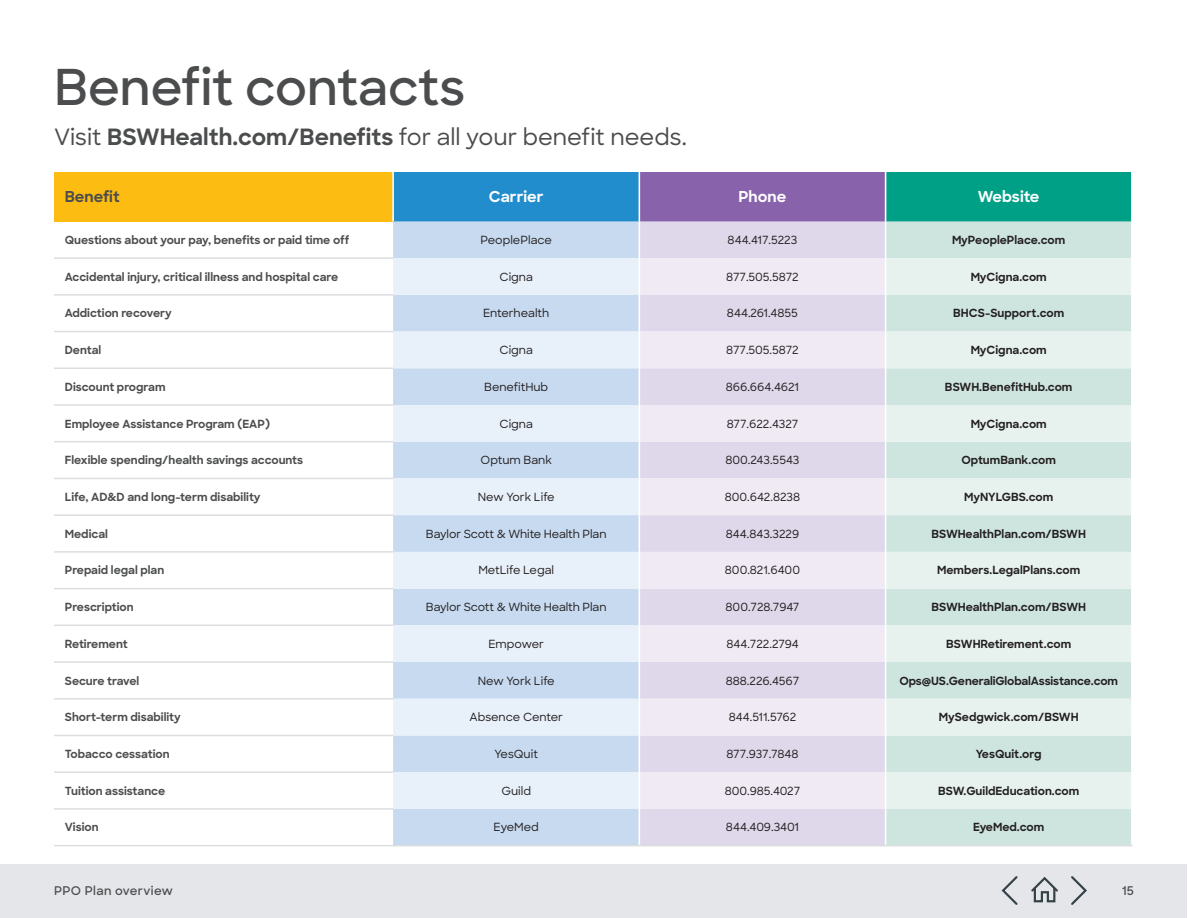
<style>
.page{position:relative;width:1188px;height:918px;background:#fff}
.page>*{position:absolute;margin:0;border:0;box-sizing:border-box;transform-origin:0 0}
._51_head_33_36_semi___125{font:600 49.5px "Sharp Sans";color:#4b4c4d}
._52_intro_15_18_med__7_5pt{font:500 22.5px "Sharp Sans";color:#4b4c4d}
.t1{font:700 15.15px "Sharp Sans";color:#fff}
.t2{font:700 15.15px "Sharp Sans";color:#4b4c4d}
.t3{font:600 12px "Sharp Sans";letter-spacing:.03em;color:#4b4c4d}
.t4{font:500 11.25px "Sharp Sans";letter-spacing:-.005em;color:#231f20}
.t5{font:700 11.25px "Sharp Sans";color:#4b4c4d}
.t6{font:700 11.25px "Sharp Sans";color:#231f20}
.s1{font-weight:700}
</style>
<div class="page">
<div style="left:54px;top:172px;width:339px;height:49px;background:#fdbc12"></div>
<div style="left:393px;top:172px;width:246px;height:49px;background:#228dcd"></div>
<div style="left:639px;top:172px;width:247px;height:49px;background:#8862aa"></div>
<div style="left:886px;top:172px;width:246px;height:49px;background:#00a087"></div>
<div style="left:393px;top:221px;width:246px;height:624px;background:#c7daf0"></div>
<div style="left:640px;top:221px;width:245px;height:624px;background:#dfd7ea"></div>
<div style="left:886px;top:221px;width:245px;height:624px;background:#cee5df"></div>
<svg style="left:393px;top:258px;width:246px;height:551px;background:#d8e5f4"></svg>
<svg style="left:640px;top:258px;width:245px;height:551px;background:#e7e1ef"></svg>
<svg style="left:886px;top:258px;width:245px;height:551px;background:#dbece7"></svg>
<hr style="left:392px;top:172px;width:2px;height:49px;background:#fff">
<hr style="left:639px;top:172px;width:1px;height:49px;background:#fff">
<hr style="left:885px;top:172px;width:1px;height:49px;background:#fff">
<hr style="left:1131px;top:172px;width:2px;height:49px;background:#fff">
<hr style="left:54px;top:257px;width:339px;height:2px;background:#dcdddf">
<hr style="left:54px;top:294px;width:339px;height:2px;background:#dcdddf">
<hr style="left:54px;top:331px;width:339px;height:1px;background:#dcdddf">
<hr style="left:54px;top:368px;width:339px;height:1px;background:#dcdddf">
<hr style="left:54px;top:404px;width:339px;height:2px;background:#dcdddf">
<hr style="left:54px;top:441px;width:339px;height:1px;background:#dcdddf">
<hr style="left:54px;top:478px;width:339px;height:1px;background:#dcdddf">
<hr style="left:54px;top:514px;width:339px;height:2px;background:#dcdddf">
<hr style="left:54px;top:551px;width:339px;height:2px;background:#dcdddf">
<hr style="left:54px;top:588px;width:339px;height:1px;background:#dcdddf">
<hr style="left:54px;top:625px;width:339px;height:1px;background:#dcdddf">
<hr style="left:54px;top:661px;width:339px;height:2px;background:#dcdddf">
<hr style="left:54px;top:698px;width:339px;height:2px;background:#dcdddf">
<hr style="left:54px;top:735px;width:339px;height:1px;background:#dcdddf">
<hr style="left:54px;top:845px;width:339px;height:1px;background:#dcdddf">
<hr style="left:393px;top:845px;width:246px;height:1px;background:#dcdddf">
<hr style="left:639px;top:845px;width:247px;height:1px;background:#dcdddf">
<hr style="left:886px;top:845px;width:247px;height:1px;background:#dcdddf">
<hr style="left:54px;top:771px;width:339px;height:2px;background:#dcdddf">
<hr style="left:54px;top:808px;width:339px;height:2px;background:#dcdddf">
<div style="left:1px;top:864px;width:1186px;height:54px;background:#e5e6e9"></div>
<svg style="left:1071px;top:876px;width:16px;height:29px"></svg>
<svg style="left:1031px;top:876px;width:27px;height:27px"></svg>
<svg style="left:1001px;top:876px;width:17px;height:29px"></svg>
<p class="_51_head_33_36_semi___125" style="left:54px;top:50px;width:413px">Benefit contacts</p>
<p class="_52_intro_15_18_med__7_5pt" style="left:54px;top:120px;width:634px">Visit <span class="s1">BSWHealth.com/Benefits</span> for all your benefit needs.</p>
<p class="t2" style="left:65px;top:185px;width:56px">Benefit</p>
<p class="t1" style="left:489px;top:185px;width:56px">Carrier</p>
<p class="t1" style="left:739px;top:185px;width:49px">Phone</p>
<p class="t1" style="left:978px;top:185px;width:63px">Website</p>
<p class="t5" style="left:65px;top:232px;width:286px">Questions about your pay, benefits or paid time off</p>
<p class="t4" style="left:480px;top:232px;width:73px">PeoplePlace</p>
<p class="t4" style="left:728px;top:232px;width:71px">844.417.5223</p>
<p class="t6" style="left:952px;top:232px;width:115px">MyPeoplePlace.com</p>
<p class="t5" style="left:65px;top:268px;width:275px">Accidental injury, critical illness and hospital care</p>
<p class="t4" style="left:500px;top:268px;width:35px">Cigna</p>
<p class="t4" style="left:726px;top:268px;width:74px">877.505.5872</p>
<p class="t6" style="left:971px;top:268px;width:78px">MyCigna.com</p>
<p class="t5" style="left:65px;top:305px;width:109px">Addiction recovery</p>
<p class="t4" style="left:483px;top:305px;width:68px">Enterhealth</p>
<p class="t4" style="left:727px;top:305px;width:73px">844.261.4855</p>
<p class="t6" style="left:953px;top:305px;width:113px">BHCS-Support.com</p>
<p class="t5" style="left:65px;top:342px;width:38px">Dental</p>
<p class="t4" style="left:500px;top:342px;width:35px">Cigna</p>
<p class="t4" style="left:726px;top:342px;width:74px">877.505.5872</p>
<p class="t6" style="left:971px;top:342px;width:78px">MyCigna.com</p>
<p class="t5" style="left:65px;top:378px;width:102px">Discount program</p>
<p class="t4" style="left:484px;top:378px;width:65px">BenefitHub</p>
<p class="t4" style="left:726px;top:378px;width:75px">866.664.4621</p>
<p class="t6" style="left:945px;top:378px;width:129px">BSWH.BenefitHub.com</p>
<p class="t5" style="left:65px;top:415px;width:207px">Employee Assistance Program (EAP)</p>
<p class="t4" style="left:500px;top:415px;width:35px">Cigna</p>
<p class="t4" style="left:727px;top:415px;width:73px">877.622.4327</p>
<p class="t6" style="left:971px;top:415px;width:78px">MyCigna.com</p>
<p class="t5" style="left:65px;top:452px;width:240px">Flexible spending/health savings accounts</p>
<p class="t4" style="left:481px;top:452px;width:73px">Optum Bank</p>
<p class="t4" style="left:725px;top:452px;width:76px">800.243.5543</p>
<p class="t6" style="left:962px;top:452px;width:96px">OptumBank.com</p>
<p class="t5" style="left:65px;top:489px;width:197px">Life, AD&amp;D and long-term disability</p>
<p class="t4" style="left:478px;top:489px;width:78px">New York Life</p>
<p class="t4" style="left:725px;top:489px;width:77px">800.642.8238</p>
<p class="t6" style="left:964px;top:489px;width:91px">MyNYLGBS.com</p>
<p class="t5" style="left:65px;top:525px;width:45px">Medical</p>
<p class="t4" style="left:426px;top:525px;width:182px">Baylor Scott &amp; White Health Plan</p>
<p class="t4" style="left:726px;top:525px;width:75px">844.843.3229</p>
<p class="t6" style="left:931px;top:525px;width:156px">BSWHealthPlan.com/BSWH</p>
<p class="t5" style="left:65px;top:562px;width:101px">Prepaid legal plan</p>
<p class="t4" style="left:478px;top:562px;width:77px">MetLife Legal</p>
<p class="t4" style="left:725px;top:562px;width:77px">800.821.6400</p>
<p class="t6" style="left:937px;top:562px;width:145px">Members.LegalPlans.com</p>
<p class="t5" style="left:65px;top:599px;width:70px">Prescription</p>
<p class="t4" style="left:426px;top:599px;width:182px">Baylor Scott &amp; White Health Plan</p>
<p class="t4" style="left:726px;top:599px;width:75px">800.728.7947</p>
<p class="t6" style="left:931px;top:599px;width:156px">BSWHealthPlan.com/BSWH</p>
<p class="t5" style="left:65px;top:635px;width:64px">Retirement</p>
<p class="t4" style="left:489px;top:636px;width:57px">Empower</p>
<p class="t4" style="left:726px;top:636px;width:74px">844.722.2794</p>
<p class="t6" style="left:946px;top:635px;width:126px">BSWHRetirement.com</p>
<p class="t5" style="left:65px;top:672px;width:76px">Secure travel</p>
<p class="t4" style="left:478px;top:672px;width:78px">New York Life</p>
<p class="t4" style="left:726px;top:672px;width:75px">888.226.4567</p>
<p class="t6" style="left:899px;top:672px;width:220px">Ops@US.GeneraliGlobalAssistance.com</p>
<p class="t5" style="left:65px;top:709px;width:118px">Short-term disability</p>
<p class="t4" style="left:470px;top:709px;width:95px">Absence Center</p>
<p class="t4" style="left:729px;top:709px;width:69px">844.511.5762</p>
<p class="t6" style="left:939px;top:709px;width:141px">MySedgwick.com/BSWH</p>
<p class="t5" style="left:65px;top:746px;width:106px">Tobacco cessation</p>
<p class="t4" style="left:495px;top:746px;width:45px">YesQuit</p>
<p class="t4" style="left:726px;top:746px;width:74px">877.937.7848</p>
<p class="t6" style="left:976px;top:746px;width:67px">YesQuit.org</p>
<p class="t5" style="left:65px;top:782px;width:102px">Tuition assistance</p>
<p class="t4" style="left:501px;top:782px;width:31px">Guild</p>
<p class="t4" style="left:725px;top:782px;width:77px">800.985.4027</p>
<p class="t6" style="left:938px;top:782px;width:143px">BSW.GuildEducation.com</p>
<p class="t5" style="left:65px;top:819px;width:35px">Vision</p>
<p class="t4" style="left:494px;top:819px;width:47px">EyeMed</p>
<p class="t4" style="left:726px;top:819px;width:75px">844.409.3401</p>
<p class="t6" style="left:973px;top:819px;width:73px">EyeMed.com</p>
<p class="t3" style="left:54px;top:882px;width:120px">PPO Plan overview</p>
<p class="t3" style="left:1122px;top:882px;width:13px">15</p>
</div>
